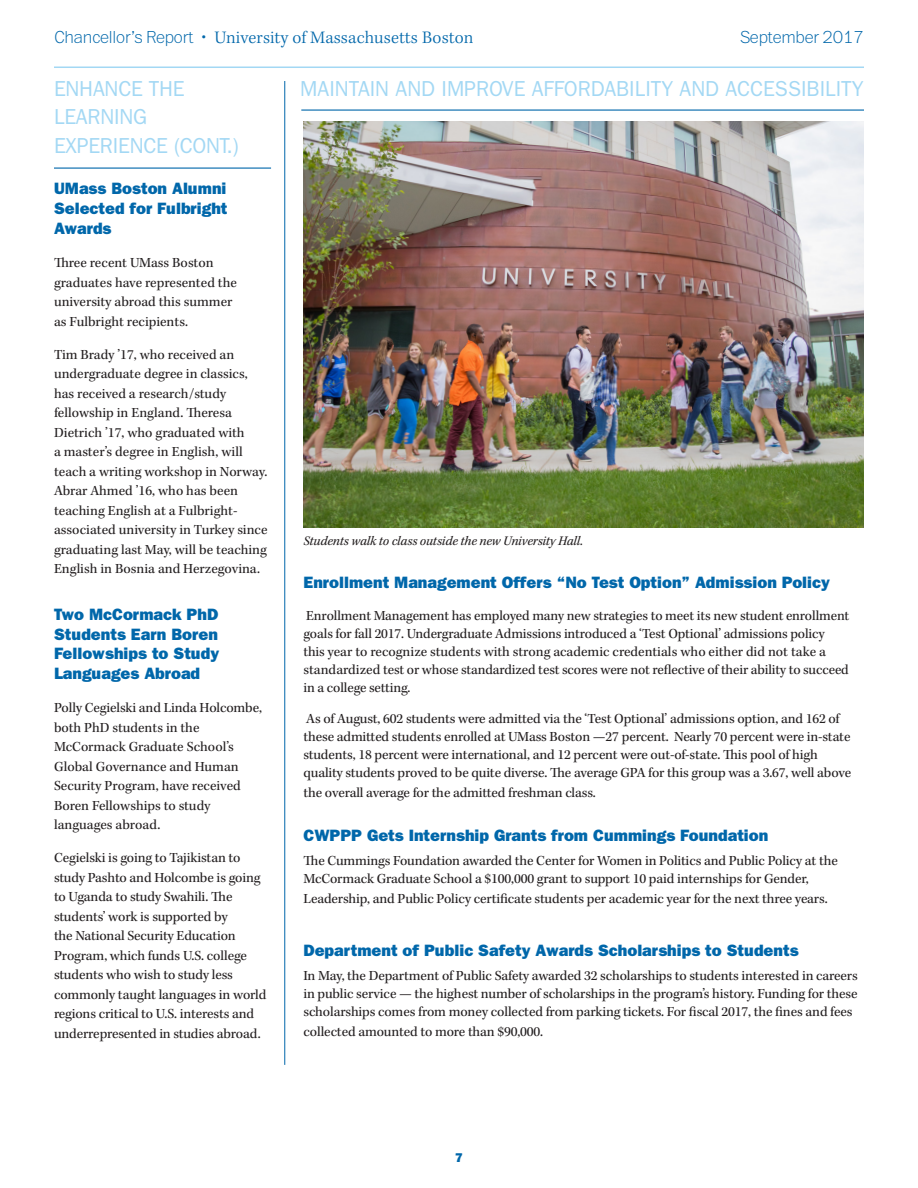
<style>
.page{position:relative;width:918px;height:1188px;background:#fff}
.page>*{position:absolute;margin:0;border:0;box-sizing:border-box;transform-origin:0 0}
.section_head_sw{font:21.75px "ITC Franklin Gothic Std";color:#a3d8f4}
.t1{font:300 18px "Kepler Std";letter-spacing:.005em;color:#0067aa}
.t2{font:100 18px "Franklin ITC Std";letter-spacing:-.01em;color:#0067aa}
.B_head_sw{font:16.5px/19.8px "ITC Franklin Gothic Std Hvy";color:#0067aa;text-align:justify}
.Body_Copy_sw{font:14.25px/19.5px "Kepler Std";letter-spacing:-.01em;color:#231f20}
.t3{font:italic 13.5px "Kepler Std";letter-spacing:-.01em;color:#231f20}
.t4{font:12.75px "ITC Franklin Gothic Std Hvy";color:#0067aa}
.s1{font-family:"Franklin ITC Std";font-weight:100}
.s2{font-family:"ITC Franklin Gothic Std";font-weight:400}
</style>
<div class="page">
<hr style="left:54px;top:67px;width:810px;height:1px;background:#a3d8f4">
<hr style="left:301px;top:110px;width:563px;height:1px;background:#0067aa">
<hr style="left:54px;top:168px;width:217px;height:1px;background:#0067aa">
<hr style="left:285px;top:81px;width:1px;height:984px;background:#0067aa">
<img style="left:303px;top:122px;width:561px;height:405px">
<p class="t1" style="left:55px;top:28px;width:421px"><span class="s1">Chancellor’s Report</span> <span class="s2">•</span> University of Massachusetts Boston</p>
<p class="t2" style="left:740px;top:29px;width:125px">September 2017</p>
<p class="section_head_sw" style="left:54px;top:76px;width:132px">ENHANCE THE</p>
<p class="section_head_sw" style="left:54px;top:105px;width:95px">LEARNING</p>
<p class="section_head_sw" style="left:54px;top:133px;width:186px">EXPERIENCE (CONT.)</p>
<p class="B_head_sw" style="left:54px;top:179px;width:175px">UMass Boston Alumni Selected for Fulbright Awards</p>
<p class="Body_Copy_sw" style="left:54px;top:253px;width:161px">Three recent UMass Boston</p>
<p class="Body_Copy_sw" style="left:54px;top:273px;width:184px">graduates have represented the university abroad this summer</p>
<p class="Body_Copy_sw" style="left:54px;top:312px;width:136px">as Fulbright recipients.</p>
<p class="Body_Copy_sw" style="left:54px;top:345px;width:182px">Tim Brady ’17, who received an</p>
<p class="Body_Copy_sw" style="left:54px;top:364px;width:195px">undergraduate degree in classics, has received a research/study</p>
<p class="Body_Copy_sw" style="left:54px;top:403px;width:180px">fellowship in England. Theresa</p>
<p class="Body_Copy_sw" style="left:54px;top:423px;width:192px">Dietrich ’17, who graduated with</p>
<p class="Body_Copy_sw" style="left:54px;top:442px;width:215px">a master’s degree in English, will teach a writing workshop in Norway.<br>Abrar Ahmed ’16, who has been teaching English at a Fulbright&shy;associated university in Turkey since graduating last May, will be teaching English in Bosnia and Herzegovina.</p>
<p class="B_head_sw" style="left:54px;top:604px;width:167px">Two McCormack PhD Students Earn Boren Fellowships to Study Languages Abroad</p>
<p class="Body_Copy_sw" style="left:54px;top:699px;width:209px">Polly Cegielski and Linda Holcombe, both PhD students in the</p>
<p class="Body_Copy_sw" style="left:54px;top:738px;width:186px">McCormack Graduate School’s<br>Global Governance and Human</p>
<p class="Body_Copy_sw" style="left:54px;top:777px;width:188px">Security Program, have received<br>Boren Fellowships to study</p>
<p class="Body_Copy_sw" style="left:54px;top:816px;width:108px">languages abroad.</p>
<p class="Body_Copy_sw" style="left:54px;top:849px;width:208px">Cegielski is going to Tajikistan to study Pashto and Holcombe is going to Uganda to study Swahili. The</p>
<p class="Body_Copy_sw" style="left:54px;top:907px;width:214px">students’ work is supported by<br>the National Security Education Program, which funds U.S. college students who wish to study less commonly taught languages in world regions critical to U.S. interests and underrepresented in studies abroad.</p>
<p class="section_head_sw" style="left:300px;top:76px;width:565px">MAINTAIN AND IMPROVE AFFORDABILITY AND ACCESSIBILITY</p>
<p class="t3" style="left:303px;top:533px;width:281px">Students walk to class outside the new University Hall.</p>
<p class="B_head_sw" style="left:303px;top:573px;width:528px">Enrollment Management Offers “No Test Option” Admission Policy</p>
<p class="Body_Copy_sw" style="left:303px;top:607px;width:547px;line-height:18px">Enrollment Management has employed many new strategies to meet its new student enrollment goals for fall 2017. Undergraduate Admissions introduced a ‘Test Optional’ admissions policy</p>
<p class="Body_Copy_sw" style="left:303px;top:642px;width:524px">this year to recognize students with strong academic credentials who either did not take a</p>
<p class="Body_Copy_sw" style="left:303px;top:661px;width:547px;line-height:18px">standardized test or whose standardized test scores were not reflective of their ability to succeed in a college setting.</p>
<p class="Body_Copy_sw" style="left:303px;top:710px;width:549px;line-height:18px">As of August, 602 students were admitted via the ‘Test Optional’ admissions option, and 162 of these admitted students enrolled at UMass Boston —27 percent. Nearly 70 percent were in-state students, 18 percent were international, and 12 percent were out-of-state. This pool of high</p>
<p class="Body_Copy_sw" style="left:303px;top:764px;width:549px">quality students proved to be quite diverse. The average GPA for this group was a 3.67, well above the overall average for the admitted freshman class.</p>
<p class="B_head_sw" style="left:303px;top:825px;width:466px">CWPPP Gets Internship Grants from Cummings Foundation</p>
<p class="Body_Copy_sw" style="left:303px;top:852px;width:536px;line-height:18px">The Cummings Foundation awarded the Center for Women in Politics and Public Policy at the<br>McCormack Graduate School a $100,000 grant to support 10 paid internships for Gender,</p>
<p class="Body_Copy_sw" style="left:303px;top:889px;width:526px">Leadership, and Public Policy certificate students per academic year for the next three years.</p>
<p class="B_head_sw" style="left:303px;top:940px;width:497px">Department of Public Safety Awards Scholarships to Students</p>
<p class="Body_Copy_sw" style="left:303px;top:967px;width:556px;line-height:18px;text-align:justify">In May, the Department of Public Safety awarded 32 scholarships to students interested in careers in public service — the highest number of scholarships in the program’s history. Funding for these scholarships comes from money collected from parking tickets. For fiscal 2017, the fines and fees</p>
<p class="Body_Copy_sw" style="left:303px;top:1022px;width:241px">collected amounted to more than $90,000.</p>
<p class="t4" style="left:455px;top:1150px;width:9px">7</p>
</div>
